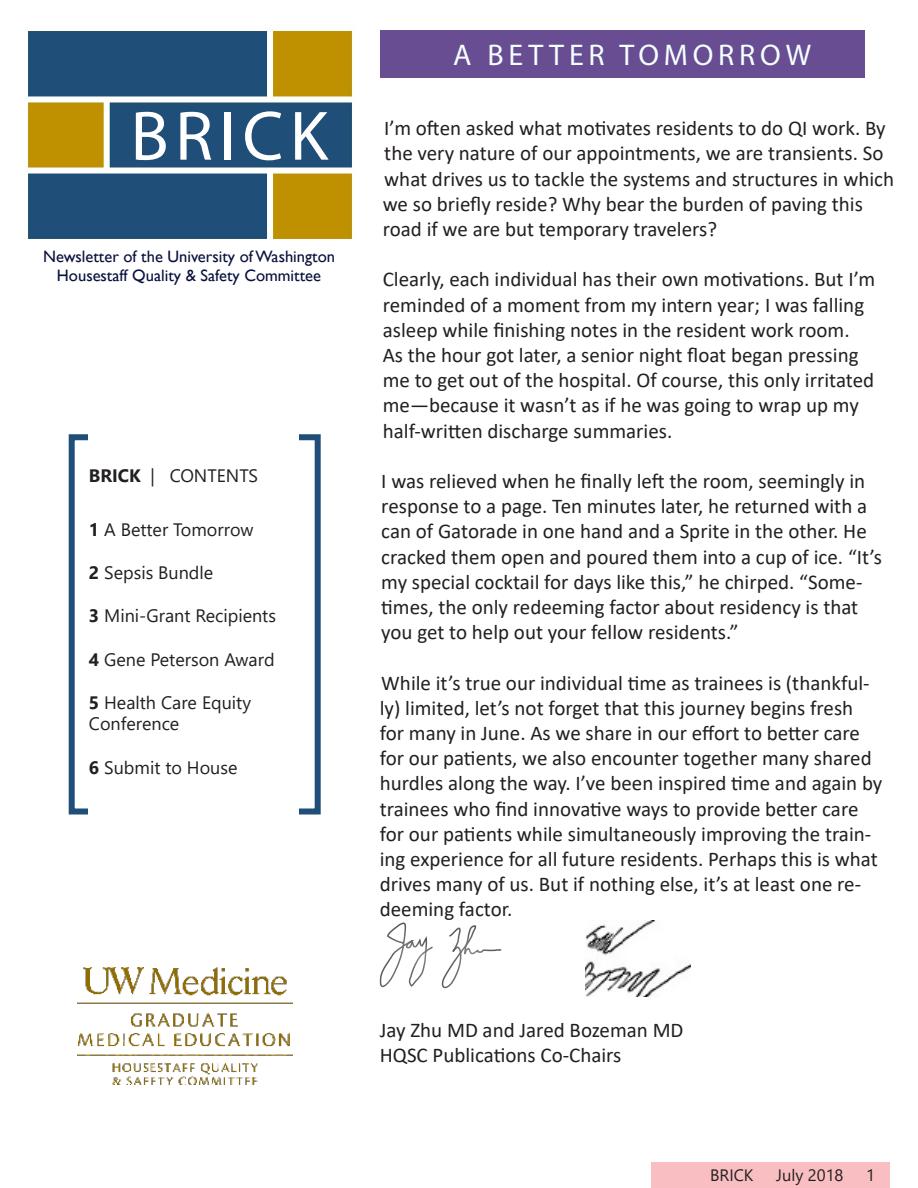
<style>
.page{position:relative;width:918px;height:1188px;background:#fff}
.page>*{position:absolute;margin:0;border:0;box-sizing:border-box;transform-origin:0 0}
.t1{font:70.5px "Myriad Pro";letter-spacing:.09em;color:#fff}
.t2{font:30px "Myriad Pro";letter-spacing:.16em;color:#f3ffff}
.t3{font:21px/25.2px "Calibri";color:#231f20}
.t4{font:18px "Segoe UI";color:#231f20}
.t5{font:16.5px "Gill Sans";color:#08103c}
.t6{font:16.5px "Segoe UI";color:#231f20}
.s1{font-weight:700}
</style>
<div class="page">
<div style="left:69px;top:434px;width:252px;height:380px;background:#fff;border:6px solid #1f4e79"></div>
<div style="left:380px;top:30px;width:485px;height:48px;background:#684d92"></div>
<img style="left:24px;top:27px;width:329px;height:213px">
<div style="left:88px;top:378px;width:211px;height:450px;background:#fff"></div>
<img style="left:77px;top:968px;width:215px;height:116px">
<div style="left:651px;top:1162px;width:239px;height:26px;background:#f9bec1"></div>
<div style="left:378px;top:920px;width:56px;height:68px;background:#231f20;opacity:.75"></div>
<div style="left:440px;top:922px;width:61px;height:66px;background:#231f20;opacity:.75"></div>
<img style="left:585px;top:920px;width:106px;height:77px">
<p class="t1" style="left:130px;top:93px;width:199px">BRICK</p>
<p class="t5" style="left:43px;top:246px;width:293px">Newsletter of the University of Washington</p>
<p class="t5" style="left:57px;top:266px;width:266px">Housestaff Quality &amp; Safety Committee</p>
<p class="t4" style="left:89px;top:459px;width:171px"><span class="s1">BRICK</span> | CONTENTS</p>
<p class="t4" style="left:89px;top:513px;width:166px"><span class="s1">1</span> A Better Tomorrow</p>
<p class="t4" style="left:89px;top:556px;width:126px"><span class="s1">2</span> Sepsis Bundle</p>
<p class="t4" style="left:89px;top:599px;width:189px"><span class="s1">3</span> Mini-Grant Recipients</p>
<p class="t4" style="left:89px;top:642px;width:187px"><span class="s1">4</span> Gene Peterson Award</p>
<p class="t4" style="left:89px;top:685px;width:164px"><span class="s1">5</span> Health Care Equity</p>
<p class="t4" style="left:89px;top:707px;width:92px">Conference</p>
<p class="t4" style="left:89px;top:750px;width:150px"><span class="s1">6</span> Submit to House</p>
<p class="t2" style="left:453px;top:36px;width:359px">A BETTER TOMORROW</p>
<p class="t3" style="left:383px;top:115px;width:513px">I’m often asked what motivates residents to do QI work. By the very nature of our appointments, we are transients. So what drives us to tackle the systems and structures in which we so briefly reside? Why bear the burden of paving this road if we are but temporary travelers?</p>
<p class="t3" style="left:383px;top:266px;width:494px">Clearly, each individual has their own motivations. But I’m reminded of a moment from my intern year; I was falling asleep while finishing notes in the resident work room.<br>As the hour got later, a senior night float began pressing me to get out of the hospital. Of course, this only irritated me—because it wasn’t as if he was going to wrap up my half-written discharge summaries.</p>
<p class="t3" style="left:381px;top:468px;width:502px">I was relieved when he finally left the room, seemingly in response to a page. Ten minutes later, he returned with a can of Gatorade in one hand and a Sprite in the other. He cracked them open and poured them into a cup of ice. “It’s my special cocktail for days like this,” he chirped. “Some&shy;times, the only redeeming factor about residency is that you get to help out your fellow residents.”</p>
<p class="t3" style="left:380px;top:670px;width:504px">While it’s true our individual time as trainees is (thankful&shy;ly) limited, let’s not forget that this journey begins fresh for many in June. As we share in our effort to better care for our patients, we also encounter together many shared hurdles along the way. I’ve been inspired time and again by trainees who find innovative ways to provide better care for our patients while simultaneously improving the train&shy;ing experience for all future residents. Perhaps this is what drives many of us. But if nothing else, it’s at least one re&shy;deeming factor.</p>
<p class="t3" style="left:380px;top:1017px;width:305px">Jay Zhu MD and Jared Bozeman MD</p>
<p class="t3" style="left:380px;top:1042px;width:243px">HQSC Publications Co-Chairs</p>
<p class="t6" style="left:710px;top:1160px;width:45px">BRICK</p>
<p class="t6" style="left:776px;top:1160px;width:69px">July 2018</p>
<p class="t6" style="left:866px;top:1160px;width:10px">1</p>
</div>
